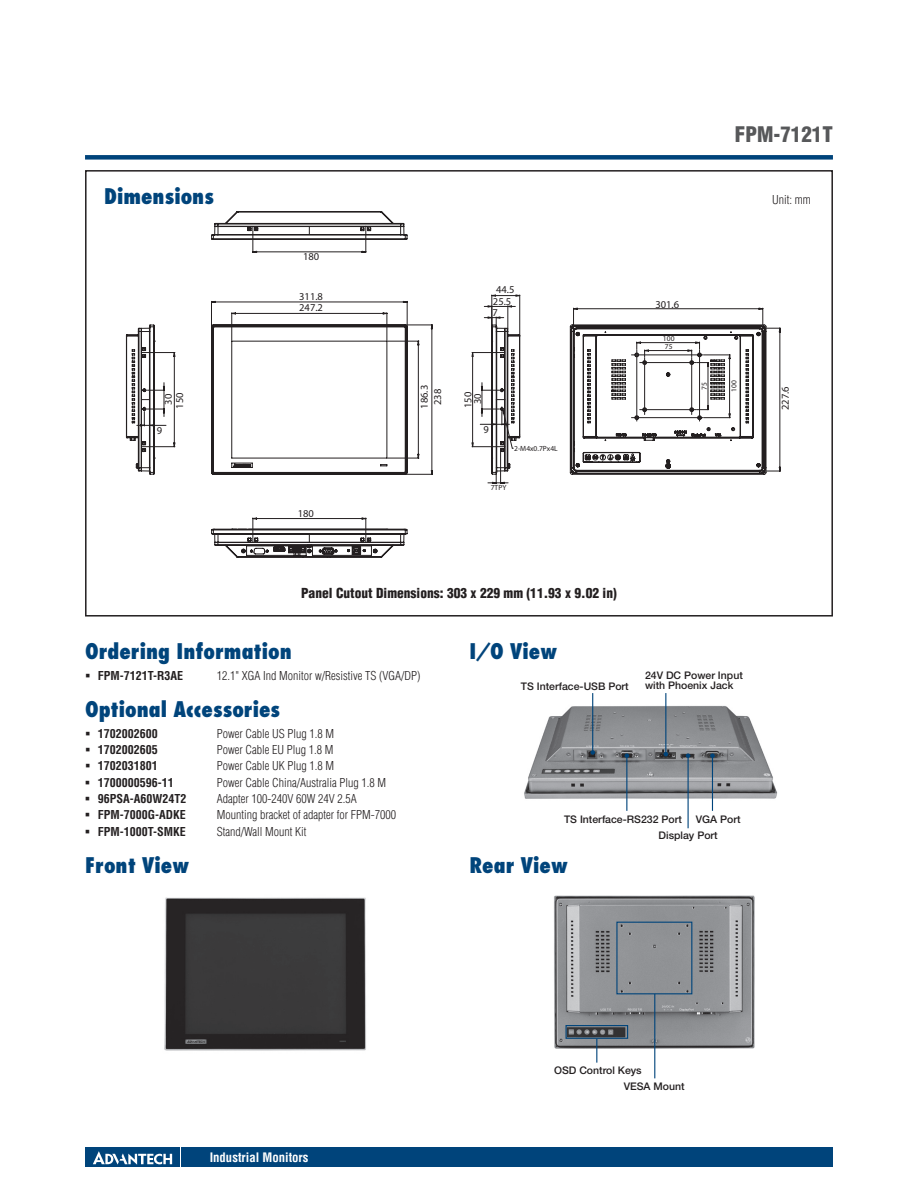
<style>
.page{position:relative;width:918px;height:1188px;background:#fff}
.page>*{position:absolute;margin:0;border:0;box-sizing:border-box;transform-origin:0 0}
.t1{font:800 condensed 21px "Futura";color:#00447b}
.t2{font:900 condensed 21px "Helvetica";color:#57585a}
.t3{font:900 condensed 13.5px "Helvetica";color:#231f20}
.t4{font:700 condensed 12.75px "Helvetica";color:#fff}
.t5{font:300 condensed 12px "Helvetica";color:#231f20}
.t6{font:700 condensed 12px "Helvetica";color:#231f20}
.t7{font:500 10.5px/15.8px "Helvetica Neue";color:#231f20}
.t8{font:10.5px/11.6px "Myriad Pro";color:#231f20}
.t9{font:7.5px "Myriad Pro";color:#231f20}
</style>
<div class="page">
<div style="left:85px;top:155px;width:748px;height:5px;background:#00447b"></div>
<div style="left:182px;top:1147px;width:651px;height:20px;background:#00447b"></div>
<div style="left:85px;top:1147px;width:95px;height:20px;background:#00447b"></div>
<svg style="left:93px;top:1151px;width:79px;height:14px"></svg>
<div style="left:85px;top:170px;width:748px;height:447px;border:2px solid #231f20"></div>
<svg style="left:252px;top:240px;width:318px;height:289px"></svg>
<svg style="left:167px;top:352px;width:403px;height:96px"></svg>
<svg style="left:211px;top:301px;width:222px;height:174px"></svg>
<svg style="left:126px;top:324px;width:41px;height:151px"></svg>
<svg style="left:211px;top:211px;width:197px;height:29px"></svg>
<svg style="left:211px;top:529px;width:197px;height:29px"></svg>
<svg style="left:570px;top:307px;width:211px;height:168px"></svg>
<svg style="left:491px;top:294px;width:30px;height:3px"></svg>
<hr style="left:519px;top:295px;width:1px;height:41px;background:#231f20">
<hr style="left:491px;top:295px;width:1px;height:30px;background:#231f20">
<svg style="left:471px;top:305px;width:50px;height:179px"></svg>
<img style="left:164px;top:897px;width:202px;height:154px">
<img style="left:524px;top:698px;width:254px;height:116px">
<img style="left:554px;top:895px;width:201px;height:159px">
<div style="left:616px;top:922px;width:76px;height:72px;border:1px solid #00447b"></div>
<hr style="left:654px;top:994px;width:1px;height:84px;background:#00447b">
<svg style="left:596px;top:1039px;width:1px;height:24px"></svg>
<div style="left:566px;top:1025px;width:62px;height:14px;border:1px solid #00447b"></div>
<hr style="left:592px;top:693px;width:1px;height:59px;background:#00447b">
<svg style="left:590px;top:750px;width:5px;height:5px"></svg>
<hr style="left:665px;top:693px;width:1px;height:61px;background:#00447b">
<svg style="left:664px;top:752px;width:4px;height:4px"></svg>
<hr style="left:626px;top:756px;width:1px;height:55px;background:#00447b">
<svg style="left:625px;top:753px;width:4px;height:5px"></svg>
<hr style="left:712px;top:756px;width:1px;height:55px;background:#00447b">
<svg style="left:710px;top:753px;width:5px;height:5px"></svg>
<hr style="left:688px;top:756px;width:1px;height:72px;background:#00447b">
<svg style="left:686px;top:753px;width:4px;height:5px"></svg>
<h1 class="t2" style="left:735px;top:121px;width:100px">FPM-7121T</h1>
<h1 class="t1" style="left:104px;top:183px;width:111px">Dimensions</h1>
<p class="t5" style="left:772px;top:193px;width:40px">Unit: mm</p>
<p class="t8" style="left:303px;top:251px;width:18px">180</p>
<p class="t8" style="left:299px;top:290px;width:25px">311.8</p>
<p class="t8" style="left:299px;top:302px;width:25px">247.2</p>
<p class="t8" style="left:493px;top:284px;width:23px">44.5<br>25.5</p>
<p class="t8" style="left:493px;top:306px;width:7px">7</p>
<p class="t8" style="left:655px;top:298px;width:25px">301.6</p>
<p class="t9" style="left:663px;top:334px;width:13px">100</p>
<p class="t9" style="left:665px;top:342px;width:9px">75</p>
<p class="t8" style="left:174px;top:409px;width:18px;rotate:-90deg">150</p>
<p class="t8" style="left:418px;top:409px;width:25px;rotate:-90deg">186.3</p>
<p class="t8" style="left:432px;top:405px;width:18px;rotate:-90deg">238</p>
<p class="t8" style="left:162px;top:405px;width:12px;rotate:-90deg">30</p>
<p class="t9" style="left:729px;top:392px;width:13px;rotate:-90deg">100</p>
<p class="t9" style="left:700px;top:390px;width:9px;rotate:-90deg">75</p>
<p class="t8" style="left:462px;top:408px;width:18px;rotate:-90deg">150</p>
<p class="t8" style="left:779px;top:410px;width:25px;rotate:-90deg">227.6</p>
<p class="t8" style="left:472px;top:404px;width:12px;rotate:-90deg">30</p>
<p class="t8" style="left:157px;top:424px;width:7px">9</p>
<p class="t8" style="left:484px;top:424px;width:7px">9</p>
<p class="t9" style="left:514px;top:444px;width:45px">2-M4x0.7Px4L</p>
<p class="t9" style="left:491px;top:483px;width:17px">7TPY</p>
<p class="t8" style="left:298px;top:508px;width:18px">180</p>
<p class="t3" style="left:301px;top:584px;width:317px">Panel Cutout Dimensions: 303 x 229 mm (11.93 x 9.02 in)</p>
<h1 class="t1" style="left:85px;top:638px;width:208px">Ordering Information</h1>
<p class="t6" style="left:98px;top:668px;width:87px">FPM-7121T-R3AE</p>
<p class="t5" style="left:217px;top:668px;width:205px">12.1" XGA Ind Monitor w/Resistive TS (VGA/DP)</p>
<h1 class="t1" style="left:85px;top:696px;width:197px">Optional Accessories</h1>
<p class="t6" style="left:98px;top:726px;width:61px">1702002600</p>
<p class="t5" style="left:217px;top:726px;width:119px">Power Cable US Plug 1.8 M</p>
<p class="t6" style="left:98px;top:742px;width:61px">1702002605</p>
<p class="t5" style="left:217px;top:743px;width:118px">Power Cable EU Plug 1.8 M</p>
<p class="t6" style="left:98px;top:759px;width:61px">1702031801</p>
<p class="t5" style="left:217px;top:759px;width:119px">Power Cable UK Plug 1.8 M</p>
<p class="t6" style="left:98px;top:775px;width:77px">1700000596-11</p>
<p class="t5" style="left:217px;top:775px;width:171px">Power Cable China/Australia Plug 1.8 M</p>
<p class="t6" style="left:98px;top:791px;width:90px">96PSA-A60W24T2</p>
<p class="t5" style="left:217px;top:792px;width:141px">Adapter 100-240V 60W 24V 2.5A</p>
<p class="t6" style="left:98px;top:808px;width:90px">FPM-7000G-ADKE</p>
<p class="t5" style="left:217px;top:808px;width:181px">Mounting bracket of adapter for FPM-7000</p>
<p class="t6" style="left:98px;top:824px;width:90px">FPM-1000T-SMKE</p>
<p class="t5" style="left:217px;top:825px;width:91px">Stand/Wall Mount Kit</p>
<h1 class="t1" style="left:85px;top:852px;width:106px">Front View</h1>
<h1 class="t1" style="left:470px;top:638px;width:89px">I/O View</h1>
<p class="t7" style="left:521px;top:678px;width:109px">TS Interface-USB Port</p>
<p class="t7" style="left:645px;top:670px;width:99px;line-height:10.4px">24V DC Power Input with Phoenix Jack</p>
<p class="t7" style="left:564px;top:812px;width:119px">TS Interface-RS232 Port</p>
<p class="t7" style="left:659px;top:811px;width:83px;line-height:16.2px;text-indent:37px">VGA Port<br>Display Port</p>
<h1 class="t1" style="left:470px;top:852px;width:100px">Rear View</h1>
<p class="t4" style="left:210px;top:1150px;width:100px">Industrial Monitors</p>
<p class="t7" style="left:624px;top:1062px;width:62px;text-indent:-70px">OSD Control Keys<br>VESA Mount</p>
</div>
